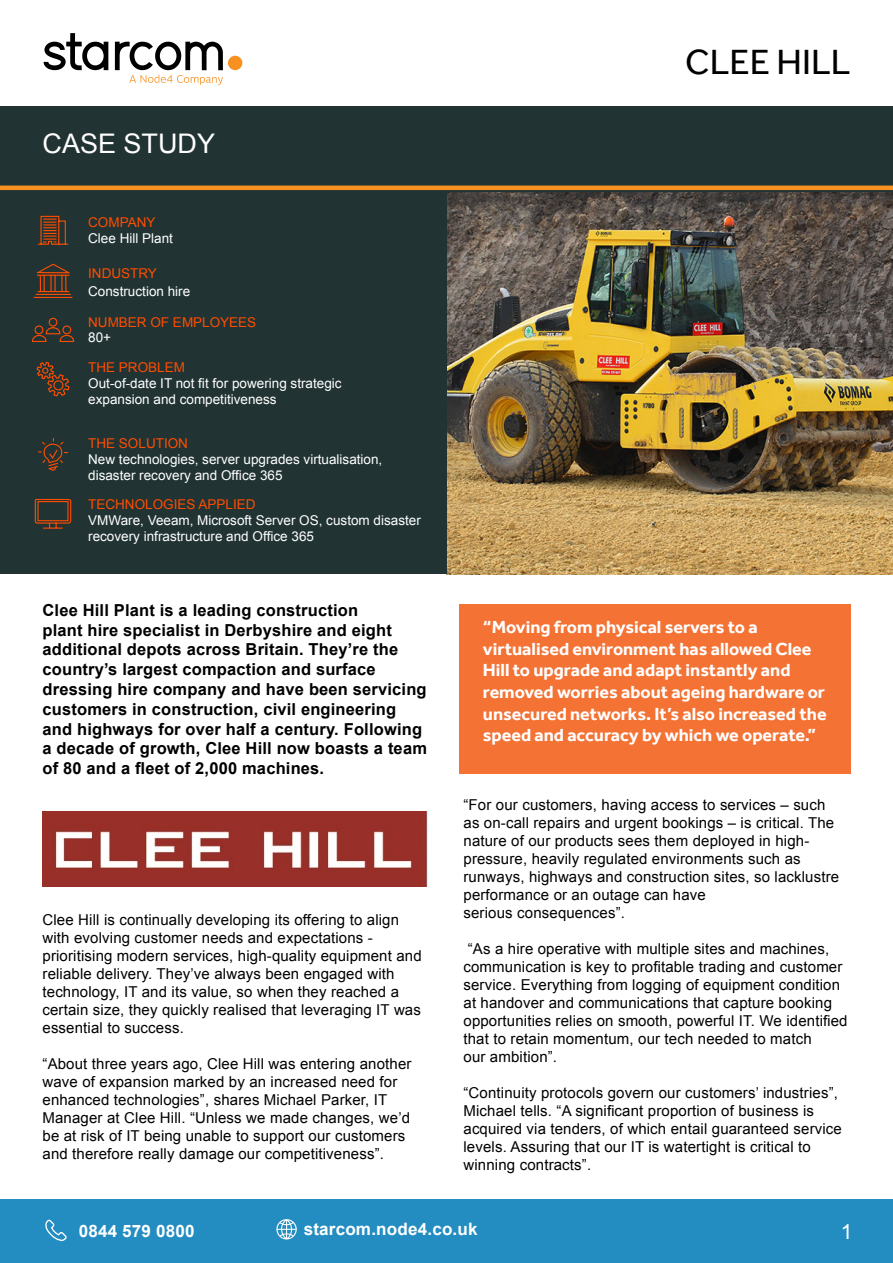
<style>
.page{position:relative;width:893px;height:1263px;background:#fff}
.page>*{position:absolute;margin:0;border:0;box-sizing:border-box;transform-origin:0 0}
.t1{font:36px "Effra";color:#000}
.t2{font:27px "Arial";color:#fff}
.t3{font:21px "Arial";color:#fff}
.t4{font:700 18px/21.6px "Effra";color:#fff}
.t5{font:700 17.1px "Arial";letter-spacing:.01em;color:#fff}
.t6{font:700 16.5px/19.8px "Arial";letter-spacing:.01em;color:#000}
.t7{font:15px/18px "Arial";letter-spacing:.01em;color:#000}
.t8{font:13.5px/16.2px "Arial";color:#fff}
.t9{font:13.5px "Arial";color:#ff4d00}
</style>
<div class="page">
<div style="left:0;top:1199px;width:893px;height:64px;background:#238dc1"></div>
<img style="left:446px;top:191px;width:447px;height:383px">
<div style="left:0;top:106px;width:893px;height:85px;background:#213333"></div>
<div style="left:0;top:106px;width:446px;height:468px;background:#213333"></div>
<svg style="left:38px;top:215px;width:31px;height:30px"></svg>
<svg style="left:33px;top:263px;width:40px;height:35px"></svg>
<svg style="left:31px;top:317px;width:44px;height:25px"></svg>
<svg style="left:36px;top:361px;width:34px;height:36px"></svg>
<svg style="left:38px;top:438px;width:30px;height:33px"></svg>
<svg style="left:34px;top:498px;width:38px;height:31px"></svg>
<div style="left:459px;top:604px;width:391px;height:169px;background:#f37234"></div>
<img style="left:43px;top:811px;width:384px;height:76px">
<hr style="left:0;top:186px;width:893px;height:4px;background:#f79221">
<svg style="left:44px;top:33px;width:64px;height:37px"></svg>
<div style="left:228px;top:56px;width:14px;height:14px;background:#f79221;border-radius:50%"></div>
<svg style="left:115px;top:42px;width:108px;height:43px"></svg>
<svg style="left:276px;top:1219px;width:21px;height:20px"></svg>
<svg style="left:45px;top:1219px;width:22px;height:22px"></svg>
<h2 class="t2" style="left:43px;top:126px;width:174px">CASE STUDY</h2>
<p class="t9" style="left:88px;top:214px;width:69px">COMPANY</p>
<p class="t8" style="left:88px;top:231px;width:86px">Clee Hill Plant</p>
<p class="t9" style="left:88px;top:264px;width:70px">INDUSTRY</p>
<p class="t8" style="left:88px;top:283px;width:104px">Construction hire</p>
<p class="t9" style="left:88px;top:313px;width:170px">NUMBER OF EMPLOYEES</p>
<p class="t8" style="left:88px;top:330px;width:24px">80+</p>
<p class="t9" style="left:88px;top:358px;width:98px">THE PROBLEM</p>
<p class="t8" style="left:88px;top:375px;width:255px">Out-of-date IT not fit for powering strategic expansion and competitiveness</p>
<p class="t9" style="left:88px;top:434px;width:101px">THE SOLUTION</p>
<p class="t8" style="left:88px;top:451px;width:296px">New technologies, server upgrades virtualisation, disaster recovery and Office 365</p>
<p class="t9" style="left:88px;top:495px;width:169px">TECHNOLOGIES APPLIED</p>
<p class="t8" style="left:88px;top:512px;width:334px">VMWare, Veeam, Microsoft Server OS, custom disaster recovery infrastructure and Office 365</p>
<p class="t6" style="left:43px;top:601px;width:386px">Clee Hill Plant is a leading construction<br>plant hire specialist in Derbyshire and eight additional depots across Britain. They’re the country’s largest compaction and surface dressing hire company and have been servicing customers in construction, civil engineering and highways for over half a century. Following a decade of growth, Clee Hill now boasts a team of 80 and a fleet of 2,000 machines.</p>
<p class="t7" style="left:43px;top:910px;width:381px">Clee Hill is continually developing its offering to align with evolving customer needs and expectations - prioritising modern services, high-quality equipment and reliable delivery. They’ve always been engaged with technology, IT and its value, so when they reached a certain size, they quickly realised that leveraging IT was essential to success.</p>
<p class="t7" style="left:43px;top:1054px;width:370px">“About three years ago, Clee Hill was entering another wave of expansion marked by an increased need for enhanced technologies”, shares Michael Parker, IT Manager at Clee Hill. “Unless we made changes, we’d be at risk of IT being unable to support our customers and therefore really damage our competitiveness”.</p>
<h1 class="t1" style="left:685px;top:41px;width:167px">CLEE HILL</h1>
<p class="t4" style="left:483px;top:616px;width:345px">“Moving from physical servers to a virtualised environment has allowed Clee Hill to upgrade and adapt instantly and removed worries about ageing hardware or unsecured networks. It’s also increased the speed and accuracy by which we operate.”</p>
<p class="t7" style="left:463px;top:796px;width:377px">“For our customers, having access to services – such as on-call repairs and urgent bookings – is critical. The nature of our products sees them deployed in high&shy;pressure, heavily regulated environments such as runways, highways and construction sites, so lacklustre performance or an outage can have<br>serious consequences”.</p>
<p class="t7" style="left:463px;top:940px;width:386px">“As a hire operative with multiple sites and machines, communication is key to profitable trading and customer service. Everything from logging of equipment condition at handover and communications that capture booking opportunities relies on smooth, powerful IT. We identified that to retain momentum, our tech needed to match<br>our ambition”.</p>
<p class="t7" style="left:463px;top:1084px;width:380px">“Continuity protocols govern our customers’ industries”, Michael tells. “A significant proportion of business is acquired via tenders, of which entail guaranteed service levels. Assuring that our IT is watertight is critical to winning contracts”.</p>
<p class="t5" style="left:79px;top:1220px;width:118px">0844 579 0800</p>
<p class="t5" style="left:304px;top:1217px;width:175px">starcom.node4.co.uk</p>
<h3 class="t3" style="left:841px;top:1217px;width:13px">1</h3>
</div>
